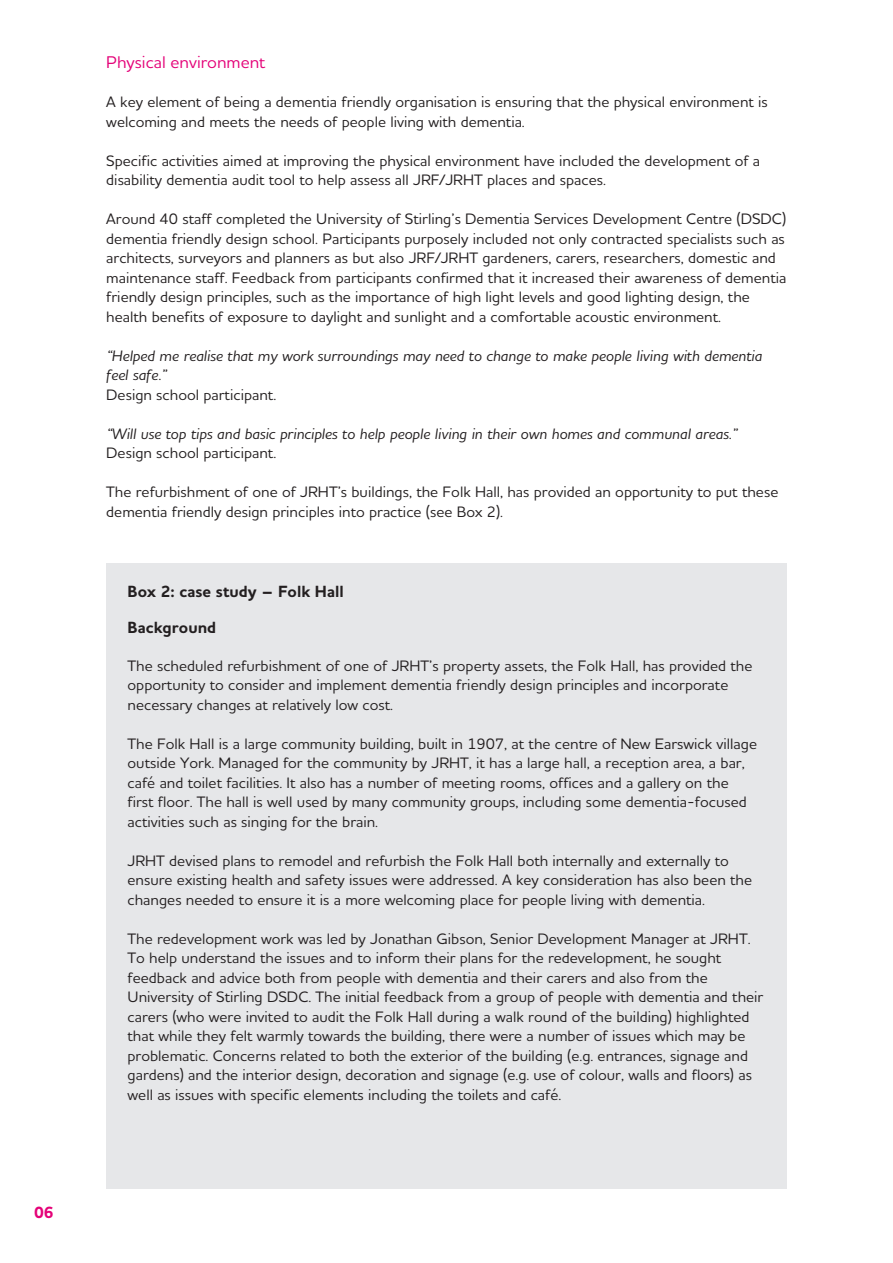
<style>
.page{position:relative;width:893px;height:1263px;background:#fff}
.page>*{position:absolute;margin:0;border:0;box-sizing:border-box;transform-origin:0 0}
.Sub_head_B{font:500 17.25px "Houschka Alt Pro";color:#e40278}
.Box_heading{font:700 16.5px "Houschka Alt Pro";color:#231f20}
.t1{font:700 16.5px "Houschka Alt Pro";color:#e40278}
.Body_no_space_afte{font:500 15.3px/19.5px "Houschka Alt Pro";color:#231f20}
.Body_no_space_afte-2{font:italic 500 15.3px/19.5px "Houschka Alt Pro";color:#231f20}
</style>
<div class="page">
<div style="left:106px;top:563px;width:681px;height:625px;background:#e6e7e9"></div>
<p class="t1" style="left:34px;top:1202px;width:21px">06</p>
<p class="Sub_head_B" style="left:106px;top:52px;width:161px">Physical environment</p>
<p class="Body_no_space_afte" style="left:106px;top:92px;width:663px">A key element of being a dementia friendly organisation is ensuring that the physical environment is welcoming and meets the needs of people living with dementia.</p>
<p class="Body_no_space_afte" style="left:106px;top:151px;width:655px">Specific activities aimed at improving the physical environment have included the development of a disability dementia audit tool to help assess all JRF/JRHT places and spaces.</p>
<p class="Body_no_space_afte" style="left:106px;top:209px;width:682px">Around 40 staff completed the University of Stirling’s Dementia Services Development Centre (DSDC) dementia friendly design school. Participants purposely included not only contracted specialists such as architects, surveyors and planners as but also JRF/JRHT gardeners, carers, researchers, domestic and maintenance staff. Feedback from participants confirmed that it increased their awareness of dementia friendly design principles, such as the importance of high light levels and good lighting design, the health benefits of exposure to daylight and sunlight and a comfortable acoustic environment.</p>
<p class="Body_no_space_afte-2" style="left:106px;top:346px;width:657px">“Helped me realise that my work surroundings may need to change to make people living with dementia feel safe.”</p>
<p class="Body_no_space_afte" style="left:106px;top:385px;width:171px">Design school participant.</p>
<p class="Body_no_space_afte-2" style="left:106px;top:424px;width:633px">“Will use top tips and basic principles to help people living in their own homes and communal areas.”</p>
<p class="Body_no_space_afte" style="left:106px;top:443px;width:171px">Design school participant.</p>
<p class="Body_no_space_afte" style="left:106px;top:482px;width:674px">The refurbishment of one of JRHT’s buildings, the Folk Hall, has provided an opportunity to put these dementia friendly design principles into practice (see Box 2).</p>
<p class="Box_heading" style="left:128px;top:581px;width:218px">Box 2: case study – Folk Hall</p>
<p class="Box_heading" style="left:128px;top:617px;width:90px">Background</p>
<p class="Body_no_space_afte" style="left:128px;top:655px;width:626px">The scheduled refurbishment of one of JRHT’s property assets, the Folk Hall, has provided the opportunity to consider and implement dementia friendly design principles and incorporate necessary changes at relatively low cost.</p>
<p class="Body_no_space_afte" style="left:128px;top:733px;width:631px">The Folk Hall is a large community building, built in 1907, at the centre of New Earswick village outside York. Managed for the community by JRHT, it has a large hall, a reception area, a bar, café and toilet facilities. It also has a number of meeting rooms, offices and a gallery on the first floor. The hall is well used by many community groups, including some dementia-focused activities such as singing for the brain.</p>
<p class="Body_no_space_afte" style="left:128px;top:850px;width:626px">JRHT devised plans to remodel and refurbish the Folk Hall both internally and externally to ensure existing health and safety issues were addressed. A key consideration has also been the changes needed to ensure it is a more welcoming place for people living with dementia.</p>
<p class="Body_no_space_afte" style="left:128px;top:928px;width:637px">The redevelopment work was led by Jonathan Gibson, Senior Development Manager at JRHT.<br>To help understand the issues and to inform their plans for the redevelopment, he sought feedback and advice both from people with dementia and their carers and also from the University of Stirling DSDC. The initial feedback from a group of people with dementia and their carers (who were invited to audit the Folk Hall during a walk round of the building) highlighted that while they felt warmly towards the building, there were a number of issues which may be problematic. Concerns related to both the exterior of the building (e.g. entrances, signage and gardens) and the interior design, decoration and signage (e.g. use of colour, walls and floors) as well as issues with specific elements including the toilets and café.</p>
</div>
